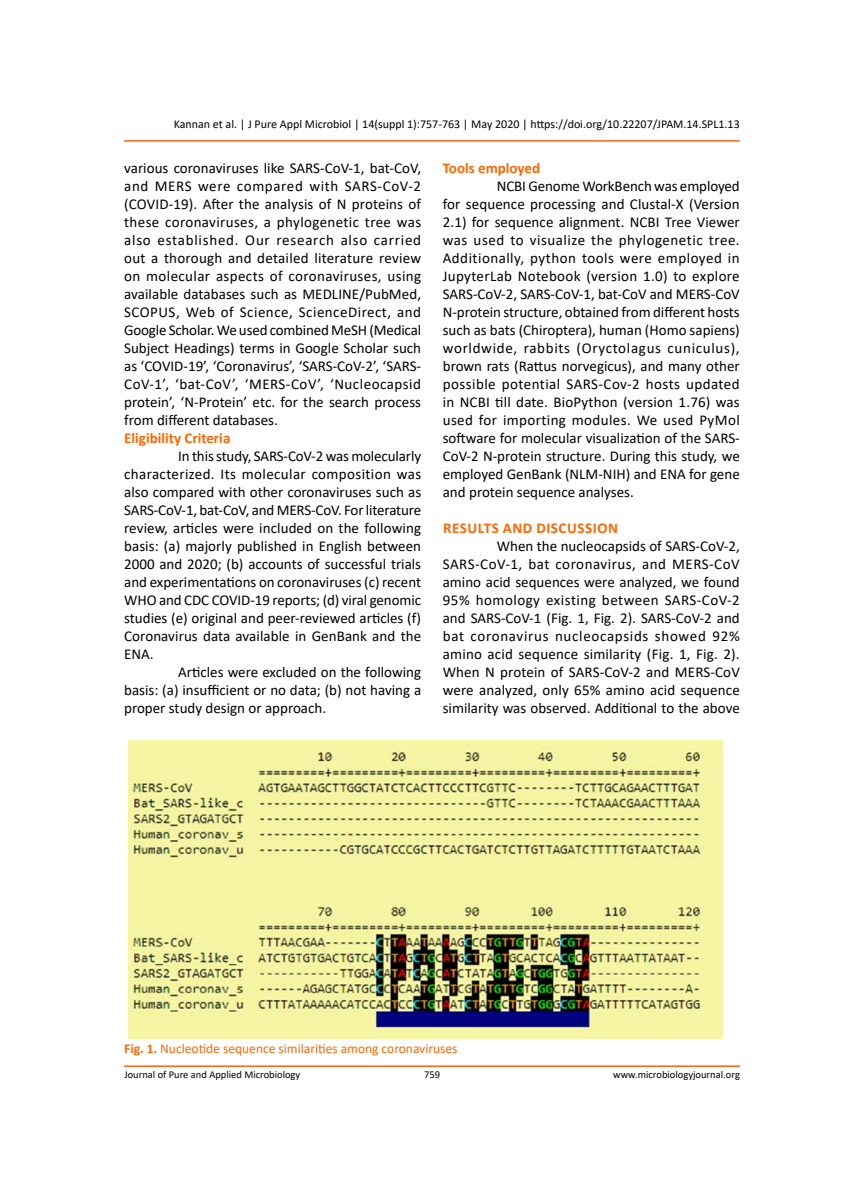
<style>
.page{position:relative;width:864px;height:1188px;background:#fff}
.page>*{position:absolute;margin:0;border:0;box-sizing:border-box;transform-origin:0 0}
.t1{font:15px/18px "Calibri";color:#000;text-align:justify}
.t2{font:700 15px "Calibri";color:#f60}
.t3{font:13.5px "Calibri";color:#f60}
.t4{font:12px "Calibri";color:#000}
.t5{font:10.5px "Calibri";color:#000}
.s1{font-weight:700}
</style>
<div class="page">
<hr style="left:124px;top:1065px;width:616px;height:2px;background:#f60">
<hr style="left:124px;top:140px;width:616px;height:2px;background:#f60">
<img style="left:129px;top:740px;width:594px;height:298px">
<p class="t4" style="left:174px;top:115px;width:567px">Kannan et al. | J Pure Appl Microbiol | 14(suppl 1):757-763 | May 2020 | https://doi.org/10.22207/JPAM.14.SPL1.13</p>
<p class="t1" style="left:124px;top:159px;width:299px">various coronaviruses like SARS-CoV-1, bat-CoV, and MERS were compared with SARS-CoV-2 (COVID-19). After the analysis of N proteins of these coronaviruses, a phylogenetic tree was also established. Our research also carried out a thorough and detailed literature review on molecular aspects of coronaviruses, using available databases such as MEDLINE/PubMed, SCOPUS, Web of Science, ScienceDirect, and Google Scholar. We used combined MeSH (Medical Subject Headings) terms in Google Scholar such as ‘COVID-19’, ‘Coronavirus’, ‘SARS-CoV-2’, ‘SARS-CoV-1’, ‘bat-CoV’, ‘MERS-CoV’, ‘Nucleocapsid protein’, ‘N-Protein’ etc. for the search process from different databases.</p>
<p class="t2" style="left:124px;top:428px;width:108px">ELIGIBILITY CRITERIA</p>
<p class="t1" style="left:124px;top:447px;width:299px;text-indent:54px">In this study, SARS-CoV-2 was molecularly characterized. Its molecular composition was also compared with other coronaviruses such as SARS-CoV-1, bat-CoV, and MERS-CoV. For literature review, articles were included on the following basis: (a) majorly published in English between 2000 and 2020; (b) accounts of successful trials and experimentations on coronaviruses (c) recent WHO and CDC COVID-19 reports; (d) viral genomic studies (e) original and peer-reviewed articles (f)<br>Coronavirus data available in GenBank and the ENA.</p>
<p class="t1" style="left:124px;top:663px;width:299px;text-indent:54px">Articles were excluded on the following basis: (a) insufficient or no data; (b) not having a proper study design or approach.</p>
<p class="t2" style="left:443px;top:158px;width:99px">TOOLS EMPLOYED</p>
<p class="t1" style="left:443px;top:177px;width:299px;text-indent:54px">NCBI Genome WorkBench was employed for sequence processing and Clustal-X (Version 2.1) for sequence alignment. NCBI Tree Viewer was used to visualize the phylogenetic tree.<br>Additionally, python tools were employed in JupyterLab Notebook (version 1.0) to explore SARS-CoV-2, SARS-CoV-1, bat-CoV and MERS-CoV N-protein structure, obtained from different hosts such as bats (Chiroptera), human (Homo sapiens) worldwide, rabbits (Oryctolagus cuniculus), brown rats (Rattus norvegicus), and many other possible potential SARS-Cov-2 hosts updated in NCBI till date. BioPython (version 1.76) was used for importing modules. We used PyMol software for molecular visualization of the SARS-CoV-2 N-protein structure. During this study, we employed GenBank (NLM-NIH) and ENA for gene and protein sequence analyses.</p>
<p class="t2" style="left:443px;top:518px;width:71px">RESULTS AND</p>
<p class="t2" style="left:536px;top:518px;width:19px">DISCUSSION</p>
<p class="t1" style="left:443px;top:537px;width:299px;text-indent:54px">When the nucleocapsids of SARS-CoV-2, SARS-CoV-1, bat coronavirus, and MERS-CoV amino acid sequences were analyzed, we found 95% homology existing between SARS-CoV-2 and SARS-CoV-1 (Fig. 1, Fig. 2). SARS-CoV-2 and bat coronavirus nucleocapsids showed 92% amino acid sequence similarity (Fig. 1, Fig. 2).<br>When N protein of SARS-CoV-2 and MERS-CoV were analyzed, only 65% amino acid sequence similarity was observed. Additional to the above</p>
<p class="t3" style="left:124px;top:1040px;width:335px"><span class="s1">FIG. 1.</span> Nucleotide sequence similarities among coronaviruses</p>
<p class="t5" style="left:124px;top:1067px;width:177px">Journal of Pure and Applied Microbiology</p>
<p class="t5" style="left:424px;top:1067px;width:17px">759</p>
<p class="t5" style="left:613px;top:1067px;width:128px">www.microbiologyjournal.org</p>
</div>
